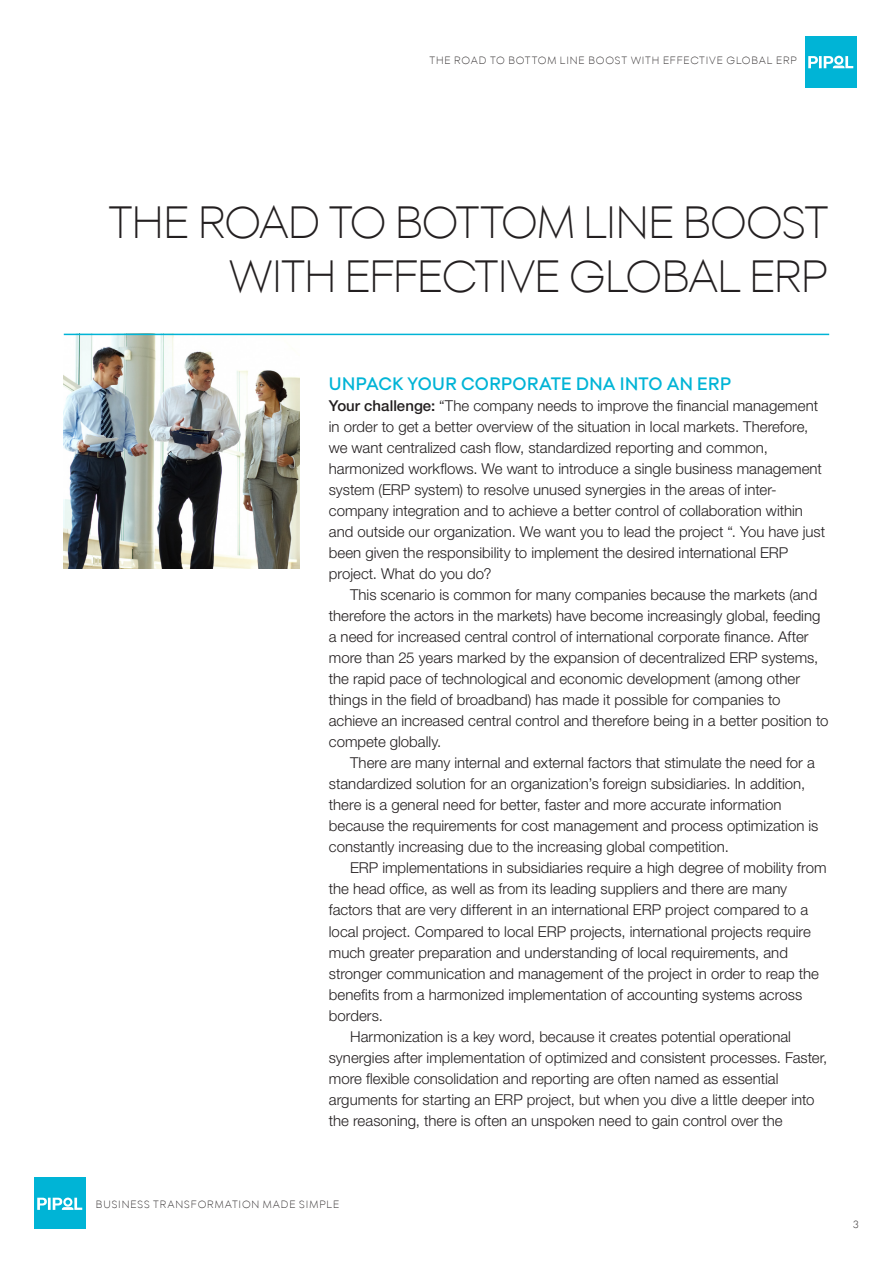
<style>
.page{position:relative;width:893px;height:1263px;background:#fff}
.page>*{position:absolute;margin:0;border:0;box-sizing:border-box;transform-origin:0 0}
.t1{font:300 45px/54px "Soin Sans Pro";letter-spacing:-.035em;color:#231f20;text-align:right}
.t2{font:500 18px "Soin Sans Pro";letter-spacing:.015em;color:#00b4d6}
.t3{font:300 15px/21px "Helvetica Neue LT Std";color:#231f20}
.t4{font:300 10.5px "Soin Sans Pro";letter-spacing:.08em;color:#231f20}
.s1{font-weight:500}
</style>
<div class="page">
<div style="left:34px;top:1178px;width:51px;height:51px;background:#00b4d6"></div>
<svg style="left:37px;top:1197px;width:45px;height:13px"></svg>
<img style="left:64px;top:335px;width:235px;height:234px">
<hr style="left:64px;top:334px;width:765px;height:1px;background:#00b4d6">
<div style="left:805px;top:36px;width:51px;height:51px;background:#00b4d6"></div>
<svg style="left:808px;top:56px;width:45px;height:13px"></svg>
<div style="left:834px;top:56px;width:9px;height:9px;border:2px solid #fff;border-radius:50%"></div>
<p class="t4" style="left:429px;top:55px;width:369px">THE ROAD TO BOTTOM LINE BOOST WITH EFFECTIVE GLOBAL ERP</p>
<p class="t1" style="left:108px;top:197px;width:722px">THE ROAD TO BOTTOM LINE BOOST<br>WITH EFFECTIVE GLOBAL ERP</p>
<p class="t2" style="left:329px;top:373px;width:404px">UNPACK YOUR CORPORATE DNA INTO AN ERP</p>
<p class="t3" style="left:329px;top:395px;width:498px"><span class="s1">Your challenge:</span> “The company needs to improve the financial management in order to get a better overview of the situation in local markets. Therefore, we want centralized cash flow, standardized reporting and common, harmonized workflows. We want to introduce a single business management system (ERP system) to resolve unused synergies in the areas of inter&shy;company integration and to achieve a better control of collaboration within and outside our organization. We want you to lead the project “. You have just been given the responsibility to implement the desired international ERP project. What do you do?</p>
<p class="t3" style="left:329px;top:584px;width:501px;text-indent:21px">This scenario is common for many companies because the markets (and therefore the actors in the markets) have become increasingly global, feeding a need for increased central control of international corporate finance. After more than 25 years marked by the expansion of decentralized ERP systems, the rapid pace of technological and economic development (among other things in the field of broadband) has made it possible for companies to achieve an increased central control and therefore being in a better position to compete globally.</p>
<p class="t3" style="left:329px;top:752px;width:491px;text-indent:21px">There are many internal and external factors that stimulate the need for a standardized solution for an organization’s foreign subsidiaries. In addition, there is a general need for better, faster and more accurate information because the requirements for cost management and process optimization is constantly increasing due to the increasing global competition.</p>
<p class="t3" style="left:329px;top:857px;width:499px;text-indent:21px">ERP implementations in subsidiaries require a high degree of mobility from the head office, as well as from its leading suppliers and there are many factors that are very different in an international ERP project compared to a local project. Compared to local ERP projects, international projects require much greater preparation and understanding of local requirements, and stronger communication and management of the project in order to reap the benefits from a harmonized implementation of accounting systems across borders.</p>
<p class="t3" style="left:329px;top:1025px;width:500px;text-indent:21px">Harmonization is a key word, because it creates potential operational synergies after implementation of optimized and consistent processes. Faster, more flexible consolidation and reporting are often named as essential arguments for starting an ERP project, but when you dive a little deeper into the reasoning, there is often an unspoken need to gain control over the</p>
<p class="t4" style="left:96px;top:1198px;width:245px">BUSINESS TRANSFORMATION MADE SIMPLE</p>
<p class="t4" style="left:853px;top:1219px;width:7px">3</p>
</div>
